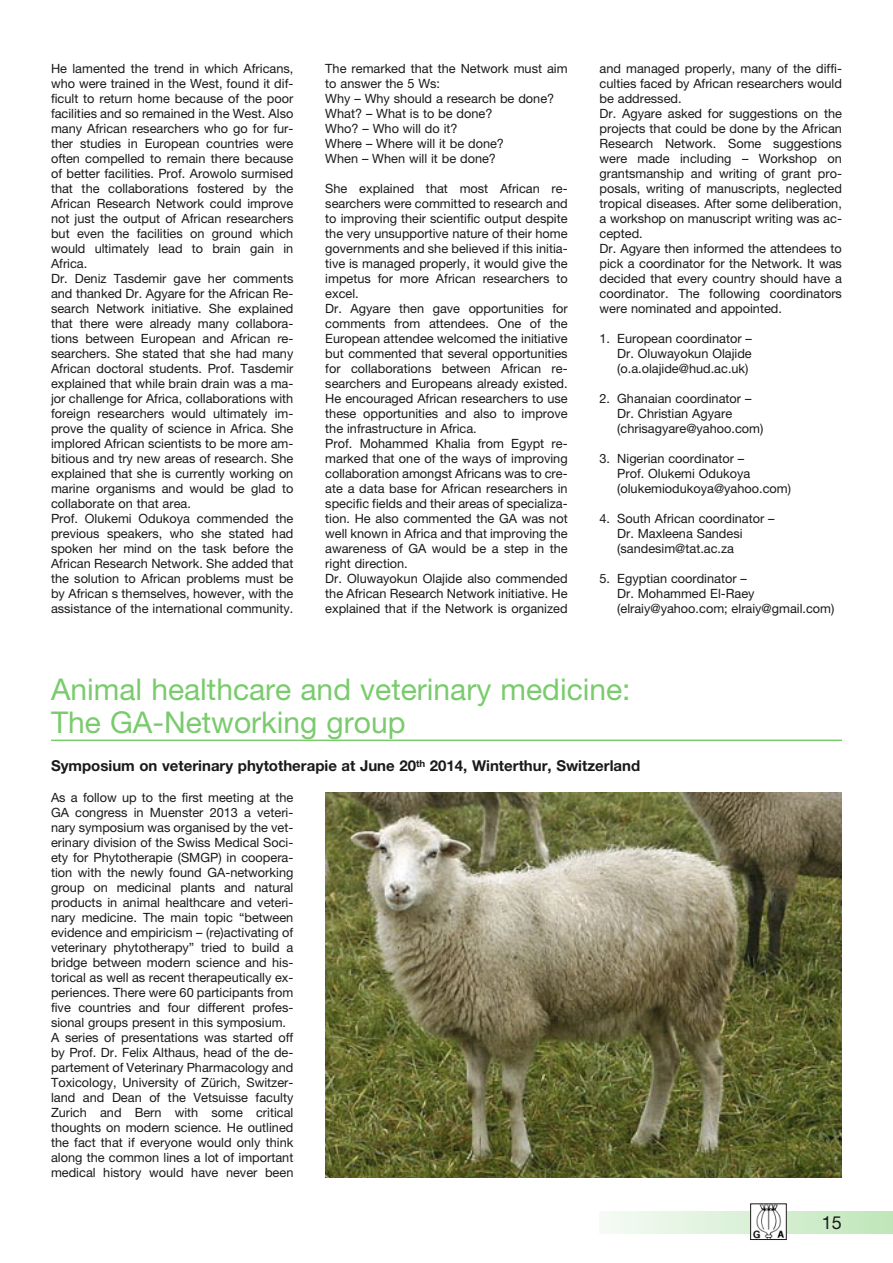
<style>
.page{position:relative;width:893px;height:1263px;background:#fff}
.page>*{position:absolute;margin:0;border:0;box-sizing:border-box;transform-origin:0 0}
.t1{font:30px/33px "Helvetica Neue LT Std";color:#79cb6c}
.t2{font:18px "Helvetica Neue LT Std";color:#1a1a1a}
.t3{font:700 15px "Helvetica Neue LT Std";color:#1a1a1a}
.t4{font:12.75px/15px "Helvetica Neue LT Std";color:#1a1a1a}
</style>
<div class="page">
<svg style="left:601px;top:1212px;width:292px;height:21px"></svg>
<img style="left:752px;top:1205px;width:33px;height:33px">
<div style="left:750px;top:1203px;width:37px;height:37px;border:1px solid #1a1a1a"></div>
<img style="left:325px;top:792px;width:517px;height:386px">
<hr style="left:51px;top:739px;width:791px;height:2px;background:#79cb6c">
<p class="t4" style="left:51px;top:62px;width:244px">He lamented the trend in which Africans, who were trained in the West, found it dif&shy;ficult to return home because of the poor facilities and so remained in the West. Also many African researchers who go for fur&shy;ther studies in European countries were often compelled to remain there because of better facilities. Prof. Arowolo surmised that the collaborations fostered by the African Research Network could improve not just the output of African researchers but even the facilities on ground which would ultimately lead to brain gain in Africa.<br>Dr. Deniz Tasdemir gave her comments and thanked Dr. Agyare for the African Re&shy;search Network initiative. She explained that there were already many collabora&shy;tions between European and African re&shy;searchers. She stated that she had many African doctoral students. Prof. Tasdemir explained that while brain drain was a ma&shy;jor challenge for Africa, collaborations with foreign researchers would ultimately im&shy;prove the quality of science in Africa. She implored African scientists to be more am&shy;bitious and try new areas of research. She explained that she is currently working on marine organisms and would be glad to collaborate on that area.<br>Prof. Olukemi Odukoya commended the previous speakers, who she stated had spoken her mind on the task before the African Research Network. She added that the solution to African problems must be by African s themselves, however, with the assistance of the international community.</p>
<p class="t4" style="left:325px;top:62px;width:244px">The remarked that the Network must aim to answer the 5 Ws:<br>Why – Why should a research be done?<br>What? – What is to be done?<br>Who? – Who will do it?<br>Where – Where will it be done?<br>When – When will it be done?</p>
<p class="t4" style="left:325px;top:182px;width:244px">She explained that most African re&shy;searchers were committed to research and to improving their scientific output despite the very unsupportive nature of their home governments and she believed if this initia&shy;tive is managed properly, it would give the impetus for more African researchers to excel.<br>Dr. Agyare then gave opportunities for comments from attendees. One of the European attendee welcomed the initiative but commented that several opportunities for collaborations between African re&shy;searchers and Europeans already existed.<br>He encouraged African researchers to use these opportunities and also to improve the infrastructure in Africa.<br>Prof. Mohammed Khalia from Egypt re&shy;marked that one of the ways of improving collaboration amongst Africans was to cre&shy;ate a data base for African researchers in specific fields and their areas of specializa&shy;tion. He also commented the GA was not well known in Africa and that improving the awareness of GA would be a step in the right direction.<br>Dr. Oluwayokun Olajide also commended the African Research Network initiative. He explained that if the Network is organized</p>
<p class="t4" style="left:600px;top:62px;width:244px">and managed properly, many of the diffi&shy;culties faced by African researchers would be addressed.<br>Dr. Agyare asked for suggestions on the projects that could be done by the African Research Network. Some suggestions were made including – Workshop on grantsmanship and writing of grant pro&shy;posals, writing of manuscripts, neglected tropical diseases. After some deliberation, a workshop on manuscript writing was ac&shy;cepted.<br>Dr. Agyare then informed the attendees to pick a coordinator for the Network. It was decided that every country should have a coordinator. The following coordinators were nominated and appointed.</p>
<p class="t4" style="left:617px;top:332px;width:136px;text-align:justify;text-indent:-18px">1. European coordinator – Dr. Oluwayokun Olajide (o.a.olajide@hud.ac.uk)</p>
<p class="t4" style="left:617px;top:392px;width:148px;text-indent:-18px">2. Ghanaian coordinator –<br>Dr. Christian Agyare (chrisagyare@yahoo.com)</p>
<p class="t4" style="left:617px;top:452px;width:175px;text-indent:-18px">3. Nigerian coordinator –<br>Prof. Olukemi Odukoya (olukemiodukoya@yahoo.com)</p>
<p class="t4" style="left:617px;top:512px;width:159px;text-indent:-18px">4. South African coordinator –<br>Dr. Maxleena Sandesi (sandesim@tat.ac.za</p>
<p class="t4" style="left:617px;top:572px;width:219px;text-indent:-18px">5. Egyptian coordinator –<br>Dr. Mohammed El-Raey (elraiy@yahoo.com; elraiy@gmail.com)</p>
<h1 class="t1" style="left:51px;top:676px;width:581px">Animal healthcare and veterinary medicine:<br>The GA-Networking group</h1>
<p class="t3" style="left:51px;top:760px;width:591px">Symposium on veterinary phytotherapie at June 20<sup>th</sup> 2014, Winterthur, Switzerland</p>
<p class="t4" style="left:51px;top:791px;width:244px">As a follow up to the first meeting at the GA congress in Muenster 2013 a veteri&shy;nary symposium was organised by the vet&shy;erinary division of the Swiss Medical Soci&shy;ety for Phytotherapie (SMGP) in coopera&shy;tion with the newly found GA-networking group on medicinal plants and natural products in animal healthcare and veteri&shy;nary medicine. The main topic “between evidence and empiricism – (re)activating of veterinary phytotherapy” tried to build a bridge between modern science and his&shy;torical as well as recent therapeutically ex&shy;periences. There were 60 participants from five countries and four different profes&shy;sional groups present in this symposium.<br>A series of presentations was started off by Prof. Dr. Felix Althaus, head of the de&shy;partement of Veterinary Pharmacology and Toxicology, University of Zürich, Switzer&shy;land and Dean of the Vetsuisse faculty Zurich and Bern with some critical thoughts on modern science. He outlined the fact that if everyone would only think along the common lines a lot of important medical history would have never been</p>
<h2 class="t2" style="left:822px;top:1216px;width:22px">15</h2>
</div>
